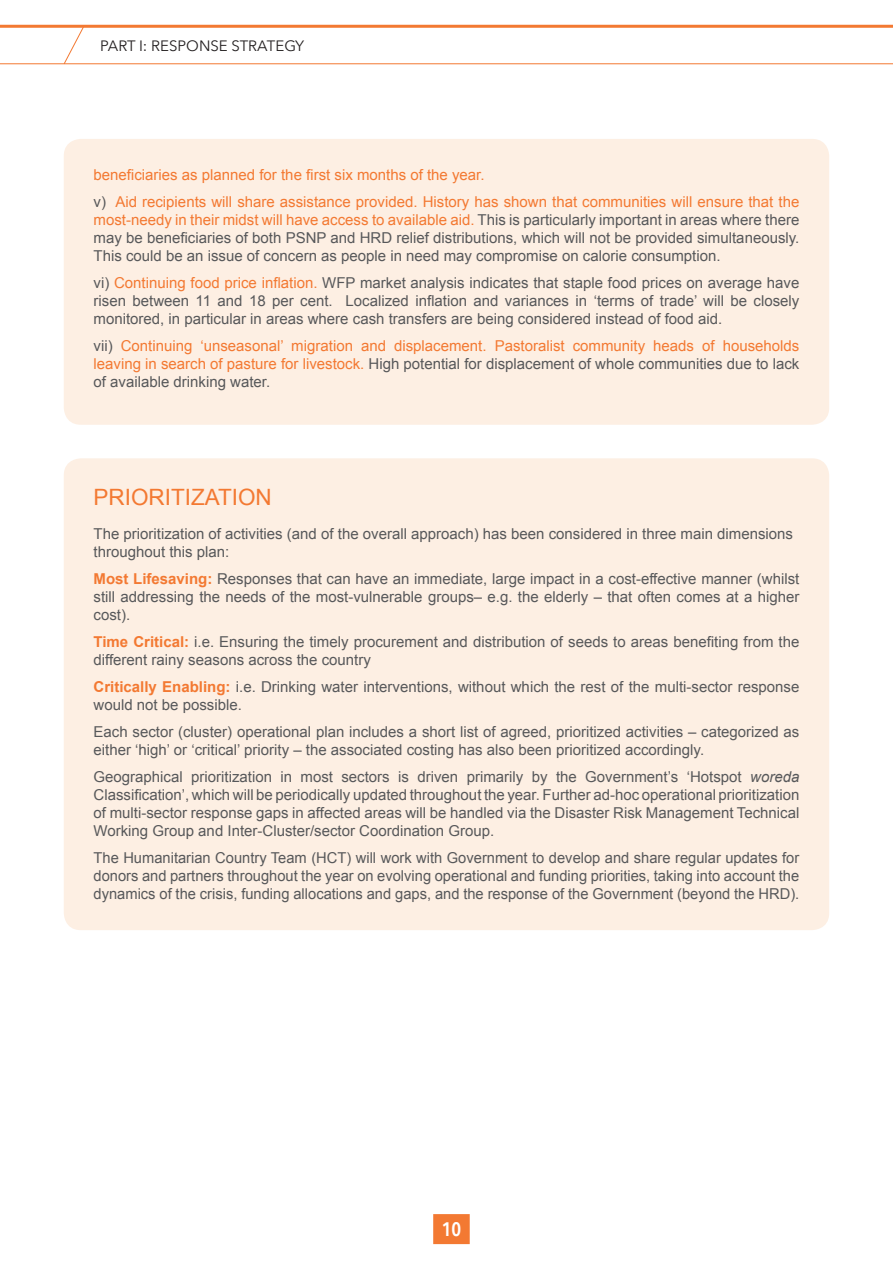
<style>
.page{position:relative;width:893px;height:1263px;background:#fff}
.page>*{position:absolute;margin:0;border:0;box-sizing:border-box;transform-origin:0 0}
.HRD_body{font:22.5px "Arial";color:#f37932}
.t1{font:600 19.5px "Avenir Next Condensed";color:#fff}
.HRD_body-2{font:15px/18px "Arial";color:#57585a;text-align:justify}
.HRD_body-3{font:15px/18px "Arial";color:#f37932;text-align:justify}
.t2{font:15px "Avenir Next";color:#231f20}
.s1{color:#f37932}
.s2{color:#57585a}
.s3{font-weight:700;color:#f37932}
.s4{font-style:italic}
</style>
<div class="page">
<div style="left:433px;top:1214px;width:37px;height:30px;background:#f37932"></div>
<hr style="left:0;top:63px;width:893px;height:1px;background:#f37932">
<hr style="left:0;top:25px;width:893px;height:3px;background:#f37932">
<svg style="left:63px;top:27px;width:22px;height:38px"></svg>
<div style="left:64px;top:458px;width:765px;height:472px;background:#fdefe3;border-radius:17px"></div>
<div style="left:64px;top:139px;width:765px;height:286px;background:#fdefe3;border-radius:17px"></div>
<p class="t2" style="left:100px;top:33px;width:150px">PART I: RESPONSE STRAT</p>
<p class="t2" style="left:275px;top:33px;width:30px">EGY</p>
<p class="HRD_body-3" style="left:94px;top:165px;width:393px">beneficiaries as planned for the first six months of the year.</p>
<p class="HRD_body-2" style="left:94px;top:192px;width:707px">v) <span class="s1">Aid recipients will share assistance provided. History has shown that communities will ensure that the most-needy in their midst will have access to available aid.</span> This is particularly important in areas where there may be beneficiaries of both PSNP and HRD relief distributions, which will not be provided simultaneously.<br>This could be an issue of concern as people in need may compromise on calorie consumption.</p>
<p class="HRD_body-2" style="left:94px;top:273px;width:707px">vi) <span class="s1">Continuing food price inflation.</span> WFP market analysis indicates that staple food prices on average have risen between 11 and 18 per cent. Localized inflation and variances in ‘terms of trade’ will be closely monitored, in particular in areas where cash transfers are being considered instead of food aid.</p>
<p class="HRD_body-3" style="left:94px;top:336px;width:707px"><span class="s2">vii)</span> Continuing ‘unseasonal’ migration and displacement. Pastoralist community heads of households leaving in search of pasture for livestock. <span class="s2">High potential for displacement of whole communities due to lack of available drinking water.</span></p>
<p class="HRD_body" style="left:94px;top:482px;width:180px">PRIORITIZATION</p>
<p class="HRD_body-2" style="left:94px;top:525px;width:701px">The prioritization of activities (and of the overall approach) has been considered in three main dimensions throughout this plan:</p>
<p class="HRD_body-2" style="left:94px;top:570px;width:707px"><span class="s3">Most Lifesaving:</span> Responses that can have an immediate, large impact in a cost-effective manner (whilst still addressing the needs of the most-vulnerable groups– e.g. the elderly – that often comes at a higher cost).</p>
<p class="HRD_body-2" style="left:94px;top:633px;width:707px"><span class="s3">Time Critical:</span> i.e. Ensuring the timely procurement and distribution of seeds to areas benefiting from the different rainy seasons across the country</p>
<p class="HRD_body-2" style="left:94px;top:678px;width:707px"><span class="s3">Critically Enabling:</span> i.e. Drinking water interventions, without which the rest of the multi-sector response would not be possible.</p>
<p class="HRD_body-2" style="left:94px;top:723px;width:707px">Each sector (cluster) operational plan includes a short list of agreed, prioritized activities – categorized as either ‘high’ or ‘critical’ priority – the associated costing has also been prioritized accordingly.</p>
<p class="HRD_body-2" style="left:94px;top:768px;width:707px">Geographical prioritization in most sectors is driven primarily by the Government’s ‘Hotspot <span class="s4">woreda </span>Classification’, which will be periodically updated throughout the year. Further ad-hoc operational prioritization of multi-sector response gaps in affected areas will be handled via the Disaster Risk Management Technical Working Group and Inter-Cluster/sector Coordination Group.</p>
<p class="HRD_body-2" style="left:94px;top:849px;width:707px">The Humanitarian Country Team (HCT) will work with Government to develop and share regular updates for donors and partners throughout the year on evolving operational and funding priorities, taking into account the dynamics of the crisis, funding allocations and gaps, and the response of the Government (beyond the HRD).</p>
<h2 class="t1" style="left:442px;top:1212px;width:21px">10</h2>
</div>
